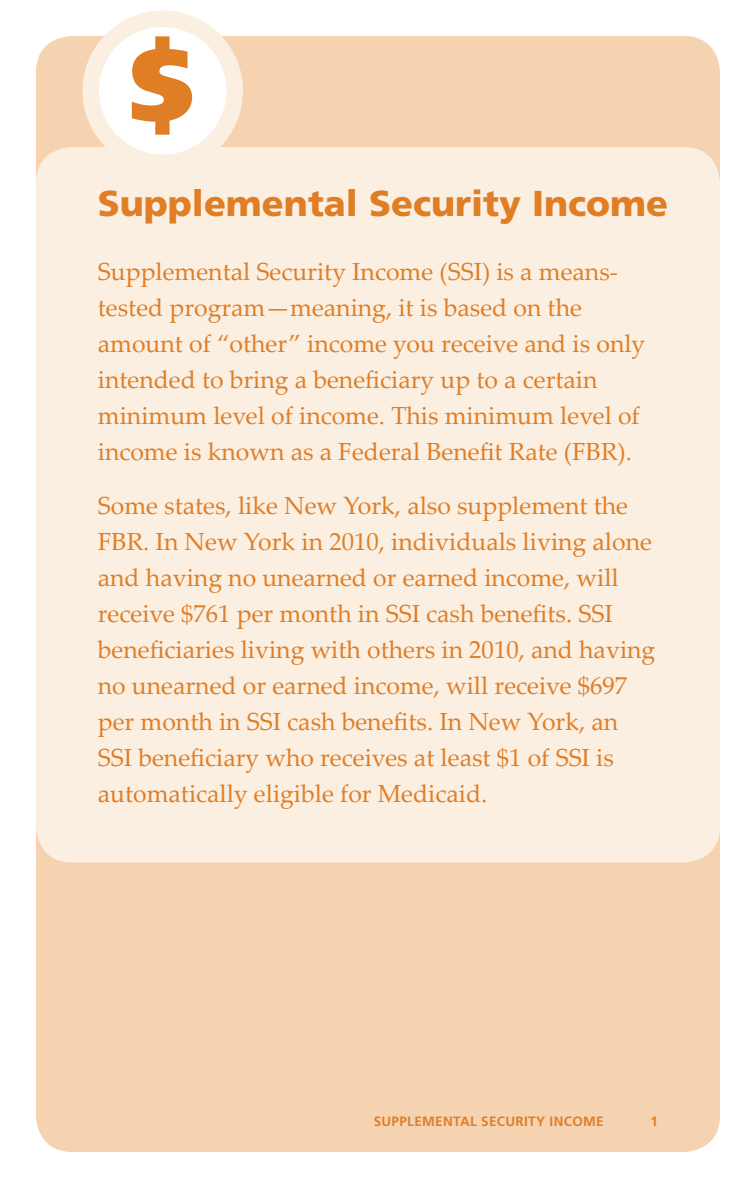
<style>
.page{position:relative;width:756px;height:1188px;background:#fff}
.page>*{position:absolute;margin:0;border:0;box-sizing:border-box;transform-origin:0 0}
.big_symbol{font:900 108px "Frutiger";color:#e07e26}
.Heading_1{font:900 36px "Frutiger";color:#e07e26}
.Large_Call_Out{font:24.75px/36px "Palatino Linotype";color:#e07e26}
.t1{font:700 13.5px "Frutiger";letter-spacing:.025em;color:#e07e26}
</style>
<div class="page">
<div style="left:36px;top:36px;width:684px;height:1116px;background:#f5d2b0;border-radius:36px"></div>
<div style="left:82px;top:10px;width:161px;height:161px;background:#fbefe2;border-radius:50%"></div>
<div style="left:36px;top:147px;width:684px;height:715px;background:#fbefe2;border-radius:36px"></div>
<div style="left:99px;top:27px;width:127px;height:127px;background:#fff;border-radius:50%"></div>
<p class="big_symbol" style="left:128px;top:18px;width:70px">$</p>
<p class="Heading_1" style="left:98px;top:182px;width:572px">Supplemental Security Income</p>
<p class="Large_Call_Out" style="left:98px;top:253px;width:549px">Supplemental Security Income (SSI) is a means&shy;tested program—meaning, it is based on the amount of “other” income you receive and is only intended to bring a beneficiary up to a certain minimum level of income. This minimum level of income is known as a Federal Benefit Rate (FBR).</p>
<p class="Large_Call_Out" style="left:98px;top:487px;width:559px">Some states, like New York, also supplement the FBR. In New York in 2010, individuals living alone and having no unearned or earned income, will receive $761 per month in SSI cash benefits. SSI beneficiaries living with others in 2010, and having no unearned or earned income, will receive $697 per month in SSI cash benefits. In New York, an SSI beneficiary who receives at least $1 of SSI is automatically eligible for Medicaid.</p>
<p class="t1" style="left:374px;top:1114px;width:232px">SUPPLEMENTAL SECURITY INCOME</p>
<p class="t1" style="left:651px;top:1114px;width:9px">1</p>
</div>
